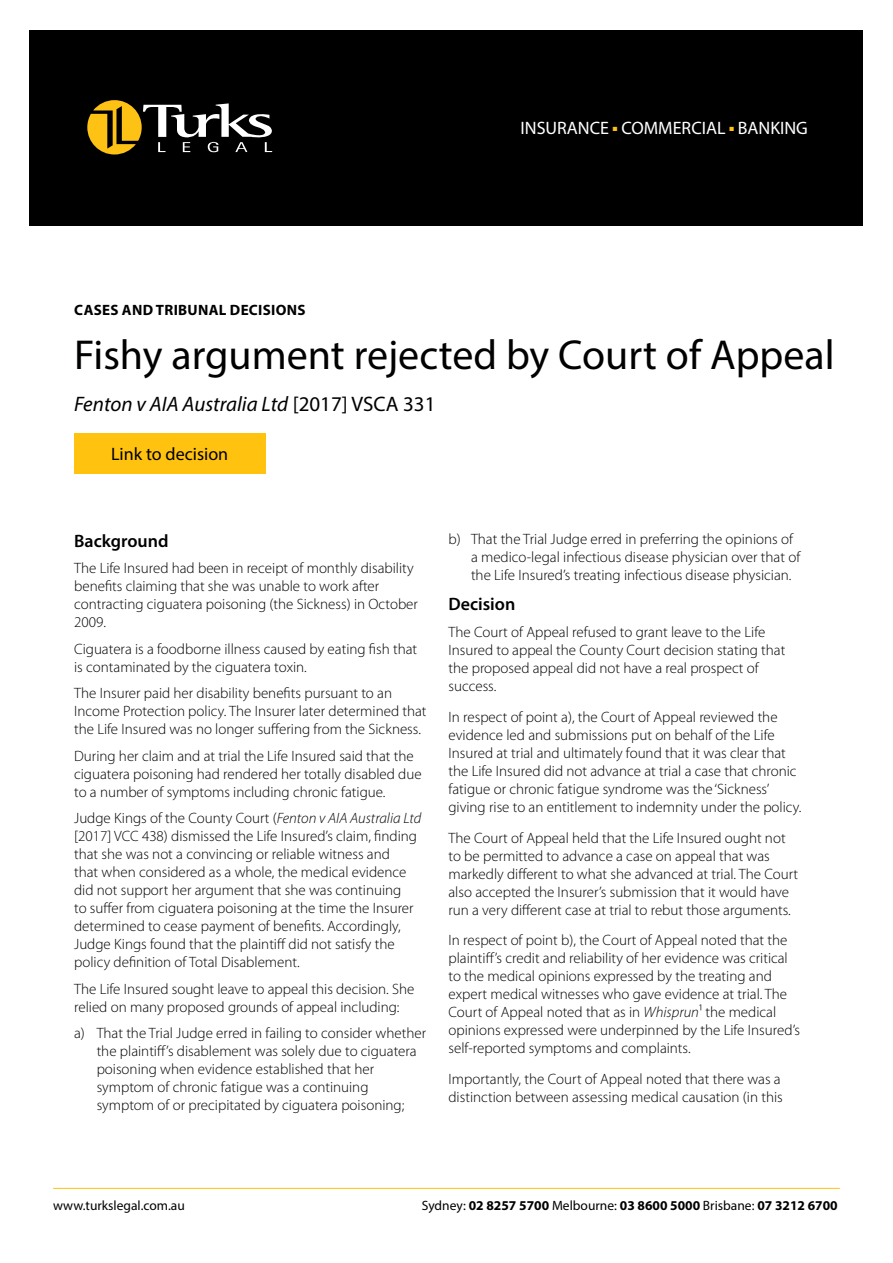
<style>
.page{position:relative;width:893px;height:1263px;background:#fff}
.page>*{position:absolute;margin:0;border:0;box-sizing:border-box;transform-origin:0 0}
.t1{font:42px "Myriad Pro";color:#000101}
.t2{font:italic 21px "Myriad Pro";color:#000}
.t3{font:18px "Myriad Pro";color:#fff}
.t4{font:600 18px "Myriad Pro";color:#000}
.t5{font:18px "Myriad Pro";color:#000}
.t6{font:300 15px/18px "Myriad Pro";color:#000}
.t7{font:700 15px "Myriad Pro";letter-spacing:.02em;color:#000}
.t8{font:700 13.5px "Myriad Pro";color:#000}
.t9{font:13.5px "Myriad Pro";color:#000}
.s1{font-style:normal}
.s2{font-style:italic}
.s3{font-weight:400}
</style>
<div class="page">
<div style="left:30px;top:30px;width:833px;height:195px;background:#000"></div>
<hr style="left:53px;top:1188px;width:787px;height:1px;background:#ffc20e">
<svg style="left:87px;top:100px;width:186px;height:54px"></svg>
<div style="left:74px;top:433px;width:191px;height:40px;background:#ffc20e"></div>
<p class="t3" style="left:520px;top:116px;width:289px">INSURANCE <sup>■</sup> COMMERCIAL <sup>■</sup> BANKING</p>
<p class="t7" style="left:74px;top:300px;width:233px">CASES AND TRIBUNAL DECISIONS</p>
<h1 class="t1" style="left:74px;top:329px;width:762px">Fishy argument rejected by Court of Appeal</h1>
<h2 class="t2" style="left:74px;top:391px;width:363px">Fenton v AIA Australia Ltd <span class="s1">[2017] VSCA 331</span></h2>
<p class="t5" style="left:111px;top:443px;width:119px">Link to decision</p>
<p class="t4" style="left:74px;top:529px;width:96px">Background</p>
<p class="t6" style="left:74px;top:559px;width:345px">The Life Insured had been in receipt of monthly disability benefits claiming that she was unable to work after contracting ciguatera poisoning (the Sickness) in October 2009.</p>
<p class="t6" style="left:74px;top:640px;width:345px">Ciguatera is a foodborne illness caused by eating fish that is contaminated by the ciguatera toxin.</p>
<p class="t6" style="left:74px;top:684px;width:354px">The Insurer paid her disability benefits pursuant to an<br>Income Protection policy. The Insurer later determined that the Life Insured was no longer suffering from the Sickness.</p>
<p class="t6" style="left:74px;top:747px;width:349px">During her claim and at trial the Life Insured said that the ciguatera poisoning had rendered her totally disabled due to a number of symptoms including chronic fatigue.</p>
<p class="t6" style="left:74px;top:809px;width:349px">Judge Kings of the County Court (<span class="s2">Fenton v AIA Australia Ltd </span>[2017] VCC 438) dismissed the Life Insured’s claim, finding that she was not a convincing or reliable witness and<br>that when considered as a whole, the medical evidence did not support her argument that she was continuing<br>to suffer from ciguatera poisoning at the time the Insurer determined to cease payment of benefits. Accordingly, Judge Kings found that the plaintiff did not satisfy the policy definition of Total Disablement.</p>
<p class="t6" style="left:74px;top:980px;width:342px">The Life Insured sought leave to appeal this decision. She relied on many proposed grounds of appeal including:</p>
<p class="t6" style="left:97px;top:1024px;width:331px;text-indent:-23px">a) That the Trial Judge erred in failing to consider whether the plaintiff’s disablement was solely due to ciguatera poisoning when evidence established that her symptom of chronic fatigue was a continuing symptom of or precipitated by ciguatera poisoning;</p>
<p class="t6" style="left:471px;top:531px;width:331px;text-indent:-22px">b) That the Trial Judge erred in preferring the opinions of a medico-legal infectious disease physician over that of the Life Insured’s treating infectious disease physician.</p>
<p class="t4" style="left:448px;top:593px;width:68px">Decision</p>
<p class="t6" style="left:448px;top:623px;width:338px">The Court of Appeal refused to grant leave to the Life Insured to appeal the County Court decision stating that the proposed appeal did not have a real prospect of success.</p>
<p class="t6" style="left:448px;top:708px;width:355px">In respect of point a), the Court of Appeal reviewed the evidence led and submissions put on behalf of the Life Insured at trial and ultimately found that it was clear that the Life Insured did not advance at trial a case that chronic fatigue or chronic fatigue syndrome was the ‘Sickness’ giving rise to an entitlement to indemnity under the policy.</p>
<p class="t6" style="left:448px;top:829px;width:351px">The Court of Appeal held that the Life Insured ought not to be permitted to advance a case on appeal that was markedly different to what she advanced at trial. The Court also accepted the Insurer’s submission that it would have run a very different case at trial to rebut those arguments.</p>
<p class="t6" style="left:448px;top:931px;width:353px">In respect of point b), the Court of Appeal noted that the plaintiff’s credit and reliability of her evidence was critical to the medical opinions expressed by the treating and expert medical witnesses who gave evidence at trial. The Court of Appeal noted that as in <span class="s2">Whisprun</span>¹ the medical opinions expressed were underpinned by the Life Insured’s self-reported symptoms and complaints.</p>
<p class="t6" style="left:448px;top:1070px;width:336px">Importantly, the Court of Appeal noted that there was a distinction between assessing medical causation (in this</p>
<p class="t9" style="left:53px;top:1197px;width:133px">www.turkslegal.com.au</p>
<p class="t8" style="left:422px;top:1196px;width:417px"><span class="s3">Sydney:</span> 02 8257 5700 <span class="s3">Melbourne:</span> 03 8600 5000 <span class="s3">Brisbane:</span> 07 3212 6700</p>
</div>
